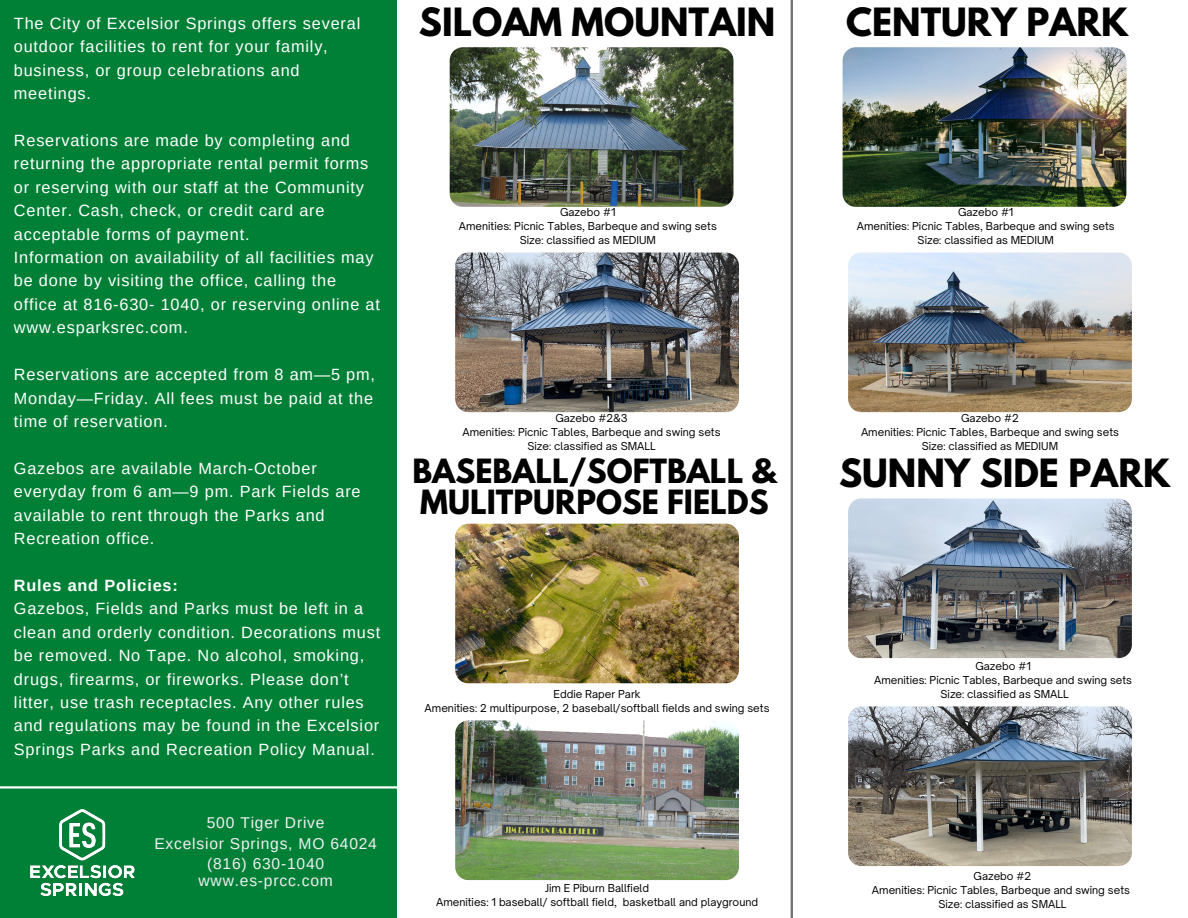
<style>
.page{position:relative;width:1188px;height:918px;background:#fff}
.page>*{position:absolute;margin:0;border:0;box-sizing:border-box;transform-origin:0 0}
.t1{font:700 34.5px "League Spartan";color:#000}
.t2{font:700 29.55px/31px "League Spartan";color:#000}
.t3{font:16.35px/23.4px "Arimo";letter-spacing:.05em;color:#fff}
.t4{font:700 16.35px "Arimo";letter-spacing:.05em;color:#fff}
.t5{font:15.6px "Arimo";letter-spacing:.05em;color:#eff0f2}
.t6{font:10.5px "Open Sauce One";color:#000}
</style>
<div class="page">
<hr style="left:791px;top:0;width:2px;height:918px;background:#757575">
<div style="left:0;top:0;width:397px;height:918px;background:#008037"></div>
<img style="left:30px;top:809px;width:105px;height:87px">
<hr style="left:0;top:786px;width:400px;height:3px;background:#fff">
<img style="left:450px;top:47px;width:283px;height:160px;border-radius:13px">
<img style="left:455px;top:253px;width:284px;height:159px;border-radius:13px">
<img style="left:455px;top:524px;width:284px;height:159px;border-radius:13px">
<img style="left:455px;top:720px;width:284px;height:160px;border-radius:13px">
<img style="left:843px;top:47px;width:283px;height:160px;border-radius:13px">
<img style="left:848px;top:253px;width:284px;height:159px;border-radius:13px">
<img style="left:848px;top:498px;width:284px;height:160px;border-radius:13px">
<img style="left:848px;top:706px;width:284px;height:160px;border-radius:13px">
<p class="t3" style="left:14px;top:12px;width:348px">The City of Excelsior Springs offers several outdoor facilities to rent for your family, business, or group celebrations and meetings.</p>
<p class="t3" style="left:14px;top:129px;width:356px">Reservations are made by completing and returning the appropriate rental permit forms or reserving with our staff at the Community Center. Cash, check, or credit card are acceptable forms of payment.</p>
<p class="t3" style="left:14px;top:246px;width:368px">Information on availability of all facilities may be done by visiting the office, calling the office at 816-630- 1040, or reserving online at www.esparksrec.com.</p>
<p class="t3" style="left:14px;top:363px;width:363px">Reservations are accepted from 8 am—5 pm,<br>Monday—Friday. All fees must be paid at the time of reservation.</p>
<p class="t3" style="left:14px;top:456px;width:348px">Gazebos are available March-October everyday from 6 am—9 pm. Park Fields are available to rent through the Parks and Recreation office.</p>
<p class="t4" style="left:14px;top:576px;width:166px">Rules and Policies:</p>
<p class="t3" style="left:14px;top:597px;width:368px">Gazebos, Fields and Parks must be left in a clean and orderly condition. Decorations must be removed. No Tape. No alcohol, smoking, drugs, firearms, or fireworks. Please don’t litter, use trash receptacles. Any other rules and regulations may be found in the Excelsior Springs Parks and Recreation Policy Manual.</p>
<p class="t5" style="left:207px;top:814px;width:119px">500 Tiger Drive</p>
<p class="t5" style="left:154px;top:834px;width:224px">Excelsior Springs, MO 64024</p>
<p class="t5" style="left:207px;top:854px;width:118px">(816) 630-1040</p>
<p class="t5" style="left:199px;top:872px;width:136px">www.es-prcc.com</p>
<p class="t1" style="left:419px;top:5px;width:358px">SILOAM MOUNTAIN</p>
<p class="t6" style="left:560px;top:206px;width:57px">Gazebo #1</p>
<p class="t6" style="left:459px;top:220px;width:260px">Amenities: Picnic Tables, Barbeque and swing sets</p>
<p class="t6" style="left:520px;top:234px;width:138px">Size: classified as MEDIUM</p>
<p class="t6" style="left:555px;top:411px;width:74px">Gazebo #2&amp;3</p>
<p class="t6" style="left:463px;top:425px;width:260px">Amenities: Picnic Tables, Barbeque and swing sets</p>
<p class="t6" style="left:528px;top:439px;width:130px">Size: classified as SMALL</p>
<p class="t2" style="left:413px;top:459px;width:365px">BASEBALL/SOFTBALL &amp;<br>MULITPURPOSE FIELDS</p>
<p class="t6" style="left:554px;top:688px;width:89px">Eddie Raper Park</p>
<p class="t6" style="left:425px;top:702px;width:346px">Amenities: 2 multipurpose, 2 baseball/softball fields and swing sets</p>
<p class="t6" style="left:545px;top:881px;width:106px">Jim E Piburn Ballfield</p>
<p class="t6" style="left:436px;top:895px;width:324px">Amenities: 1 baseball/ softball field, basketball and playground</p>
<p class="t1" style="left:846px;top:5px;width:284px">CENTURY PARK</p>
<p class="t6" style="left:958px;top:206px;width:57px">Gazebo #1</p>
<p class="t6" style="left:857px;top:220px;width:260px">Amenities: Picnic Tables, Barbeque and swing sets</p>
<p class="t6" style="left:918px;top:234px;width:138px">Size: classified as MEDIUM</p>
<p class="t6" style="left:961px;top:411px;width:59px">Gazebo #2</p>
<p class="t6" style="left:861px;top:425px;width:260px">Amenities: Picnic Tables, Barbeque and swing sets</p>
<p class="t6" style="left:922px;top:439px;width:138px">Size: classified as MEDIUM</p>
<p class="t1" style="left:839px;top:456px;width:333px">SUNNY SIDE PARK</p>
<p class="t6" style="left:975px;top:659px;width:57px">Gazebo #1</p>
<p class="t6" style="left:874px;top:673px;width:260px">Amenities: Picnic Tables, Barbeque and swing sets</p>
<p class="t6" style="left:941px;top:687px;width:130px">Size: classified as SMALL</p>
<p class="t6" style="left:974px;top:870px;width:59px">Gazebo #2</p>
<p class="t6" style="left:872px;top:884px;width:260px">Amenities: Picnic Tables, Barbeque and swing sets</p>
<p class="t6" style="left:938px;top:898px;width:130px">Size: classified as SMALL</p>
</div>
